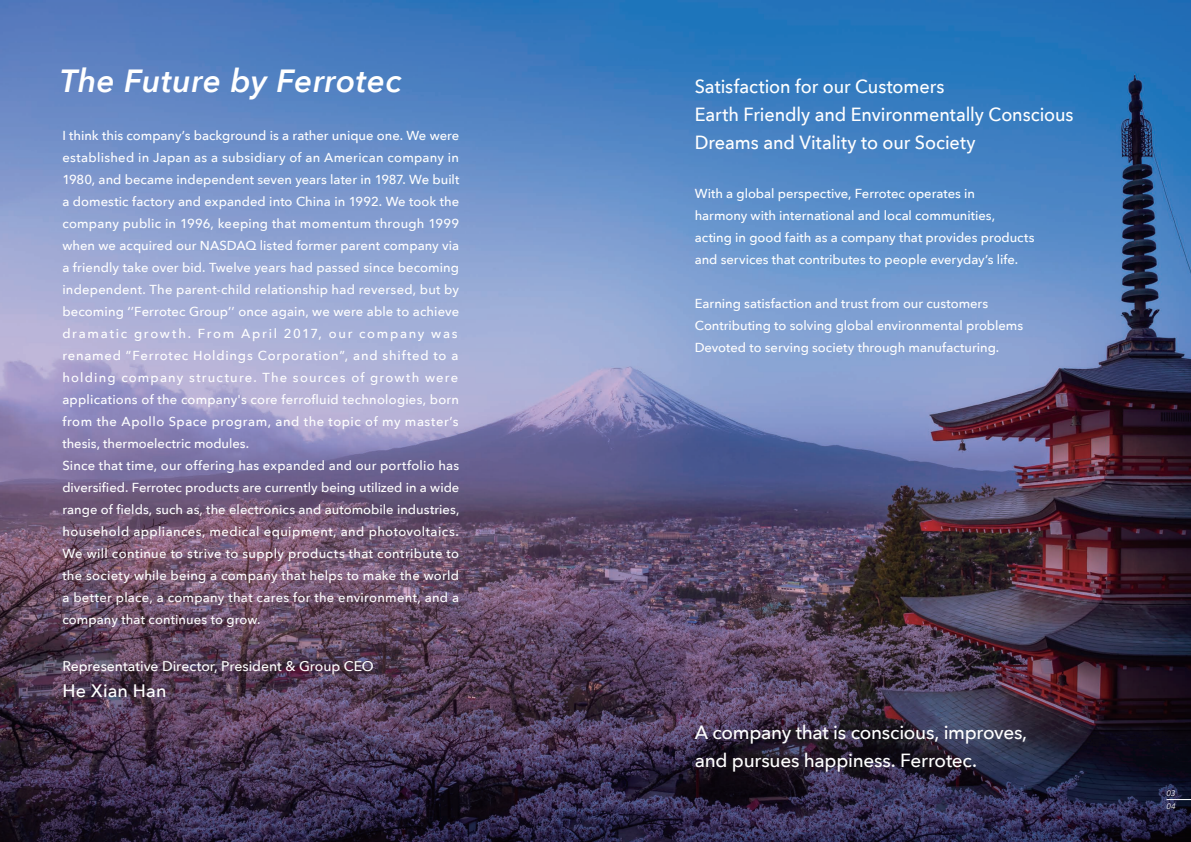
<style>
.page{position:relative;width:1191px;height:842px;background:#fff}
.page>*{position:absolute;margin:0;border:0;box-sizing:border-box;transform-origin:0 0}
.t1{font:italic 600 32px "Avenir Next";letter-spacing:.01em;color:#fff}
.t2{font:500 19px/28px "Avenir Next";letter-spacing:-.005em;color:#fff;scale:.95 1}
.t3{font:500 19px/28px "Avenir Next";letter-spacing:-.005em;color:#fff}
.t4{font:500 18px "Avenir Next";letter-spacing:.005em;color:#fff}
.t5{font:500 14px "Avenir Next";letter-spacing:-.005em;color:#fff}
.t6{font:500 13px/22px "Avenir Next";letter-spacing:.01em;color:#fff}
.t7{font:italic 8px/13.4px "Avenir Next";color:#fff}
</style>
<div class="page">
<img style="left:0;top:0;width:1191px;height:842px">
<svg style="left:1166px;top:799px;width:25px;height:1px"></svg>
<h1 class="t1" style="left:60px;top:53px;width:343px">The Future by Ferrotec</h1>
<p class="t6" style="left:62px;top:124px;width:398px">I think this company’s background is a rather unique one. We were established in Japan as a subsidiary of an American company in 1980, and became independent seven years later in 1987. We built a domestic factory and expanded into China in 1992. We took the company public in 1996, keeping that momentum through 1999 when we acquired our NASDAQ listed former parent company via a friendly take over bid. Twelve years had passed since becoming independent. The parent-child relationship had reversed, but by becoming ‘’Ferrotec Group’’ once again, we were able to achieve dramatic growth. From April 2017, our company was renamed ”Ferrotec Holdings Corporation”, and shifted to a holding company structure. The sources of growth were applications of the company's core ferrofluid technologies, born from the Apollo Space program, and the topic of my master’s thesis, thermoelectric modules.<br>Since that time, our offering has expanded and our portfolio has diversified. Ferrotec products are currently being utilized in a wide range of fields, such as, the electronics and automobile industries, household appliances, medical equipment, and photovoltaics.<br>We will continue to strive to supply products that contribute to the society while being a company that helps to make the world a better place, a company that cares for the environment, and a company that continues to grow.</p>
<p class="t5" style="left:62px;top:654px;width:313px">Representative Director, President &amp; Group CEO</p>
<h3 class="t4" style="left:62px;top:675px;width:106px">He Xian Han</h3>
<h2 class="t2" style="left:694px;top:72px;width:400px">Satisfaction for our Customers<br>Earth Friendly and Environmentally Conscious<br>Dreams and Vitality to our Society</h2>
<p class="t6" style="left:694px;top:182px;width:341px">With a global perspective, Ferrotec operates in<br>harmony with international and local communities, acting in good faith as a company that provides products and services that contributes to people everyday’s life.</p>
<p class="t6" style="left:694px;top:292px;width:330px">Earning satisfaction and trust from our customers<br>Contributing to solving global environmental problems<br>Devoted to serving society through manufacturing.</p>
<h2 class="t3" style="left:694px;top:718px;width:334px">A company that is conscious, improves, and pursues happiness. Ferrotec.</h2>
<p class="t7" style="left:1166px;top:786px;width:11px">03<br>04</p>
</div>
